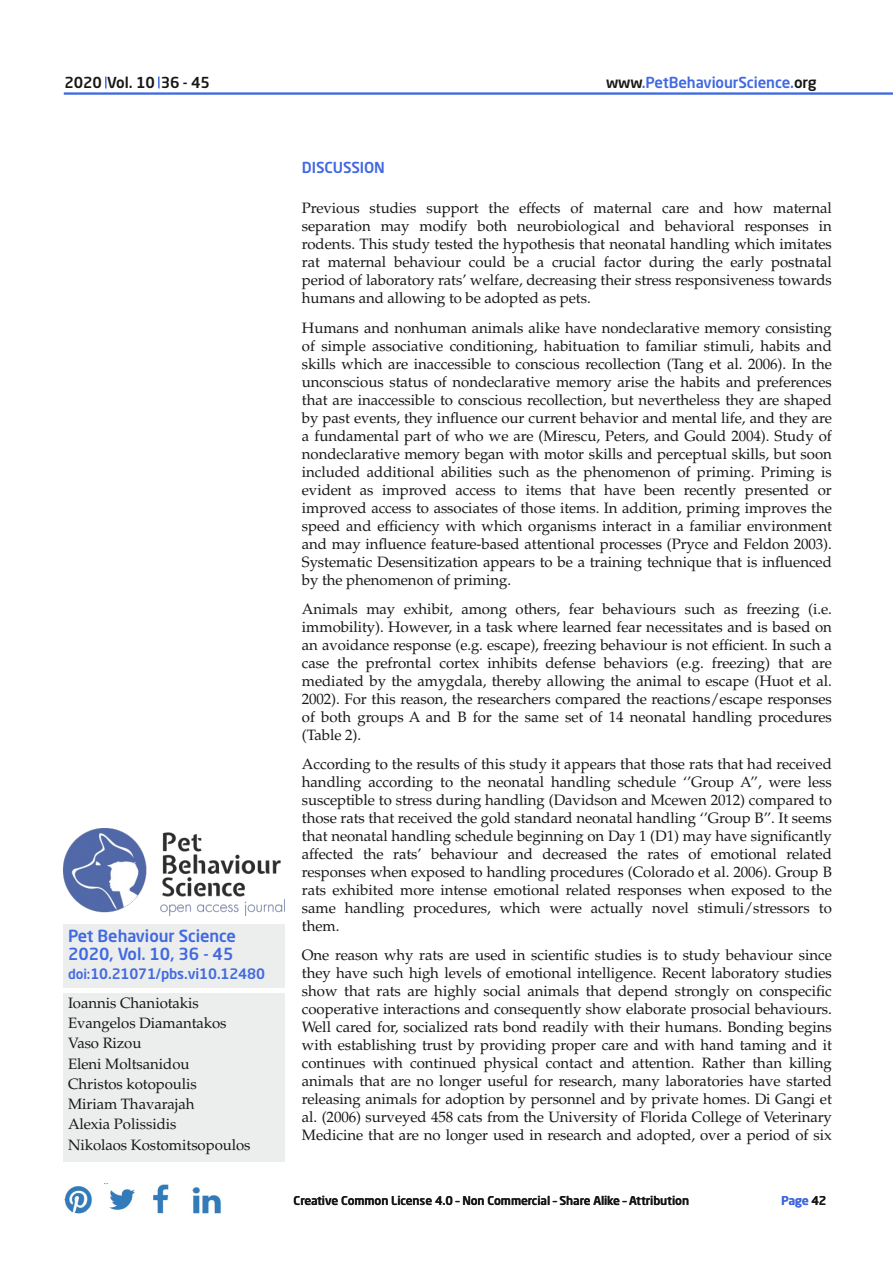
<style>
.page{position:relative;width:893px;height:1263px;background:#fff}
.page>*{position:absolute;margin:0;border:0;box-sizing:border-box;transform-origin:0 0}
.t1{font:500 16.5px/18.8px "Neo Sans Std";letter-spacing:-.005em;color:#4169e1}
.t2{font:15px/18px "Palatino LT Std";letter-spacing:-.005em;color:#181715;text-align:justify}
.t3{font:500 15px "Neo Sans Std";letter-spacing:-.01em;color:#4169e1}
.t4{font:500 15px "Neo Sans Std";letter-spacing:-.01em;color:#181715}
.t5{font:500 14.25px "Neo Sans Std";letter-spacing:-.01em;color:#4169e1}
.t6{font:500 12px "Neo Sans Std";letter-spacing:-.01em;color:#181715}
.t7{font:500 12px "Neo Sans Std";letter-spacing:-.02em;color:#4169e1}
.s1{font-size:13.5px}
.s2{color:#181715}
</style>
<div class="page">
<svg style="left:105px;top:77px;width:2px;height:11px"></svg>
<svg style="left:158px;top:77px;width:2px;height:11px"></svg>
<img style="left:64px;top:1186px;width:29px;height:28px">
<img style="left:105px;top:1183px;width:30px;height:27px">
<img style="left:153px;top:1184px;width:16px;height:30px">
<img style="left:192px;top:1187px;width:30px;height:27px">
<div style="left:64px;top:993px;width:221px;height:168px;background:#eceded"></div>
<img style="left:64px;top:828px;width:221px;height:87px">
<hr style="left:64px;top:92px;width:829px;height:3px;background:#4169e1">
<div style="left:64px;top:924px;width:221px;height:64px;background:#eceded"></div>
<p class="t4" style="left:65px;top:76px;width:147px">2020 Vol. 10 36 - 45</p>
<p class="t1" style="left:68px;top:928px;width:170px">Pet Behaviour Science<br>2020, Vol. 10, 36 - 45</p>
<p class="t5" style="left:68px;top:968px;width:198px"><span class="s1">doi:</span>10.21071/pbs.vi10.12480</p>
<p class="t2" style="left:68px;top:994px;width:184px;line-height:20.2px;text-align:left">Ioannis Chaniotakis<br>Evangelos Diamantakos<br>Vaso Rizou<br>Eleni Moltsanidou<br>Christos kotopoulis<br>Miriam Thavarajah<br>Alexia Polissidis<br>Nikolaos Kostomitsopoulos</p>
<p class="t3" style="left:606px;top:77px;width:212px"><span class="s2">www</span>.PetBehaviourScience.<span class="s2">org</span></p>
<p class="t3" style="left:302px;top:161px;width:84px">DISCUSSION</p>
<p class="t2" style="left:302px;top:201px;width:531px">Previous studies support the effects of maternal care and how maternal separation may modify both neurobiological and behavioral responses in rodents. This study tested the hypothesis that neonatal handling which imitates rat maternal behaviour could be a crucial factor during the early postnatal period of laboratory rats’ welfare, decreasing their stress responsiveness towards humans and allowing to be adopted as pets.</p>
<p class="t2" style="left:302px;top:320px;width:532px">Humans and nonhuman animals alike have nondeclarative memory consisting of simple associative conditioning, habituation to familiar stimuli, habits and skills which are inaccessible to conscious recollection (Tang et al. 2006). In the unconscious status of nondeclarative memory arise the habits and preferences that are inaccessible to conscious recollection, but nevertheless they are shaped by past events, they influence our current behavior and mental life, and they are a fundamental part of who we are (Mirescu, Peters, and Gould 2004). Study of nondeclarative memory began with motor skills and perceptual skills, but soon included additional abilities such as the phenomenon of priming. Priming is evident as improved access to items that have been recently presented or improved access to associates of those items. In addition, priming improves the speed and efficiency with which organisms interact in a familiar environment and may influence feature-based attentional processes (Pryce and Feldon 2003).<br>Systematic Desensitization appears to be a training technique that is influenced by the phenomenon of priming.</p>
<p class="t2" style="left:302px;top:601px;width:532px">Animals may exhibit, among others, fear behaviours such as freezing (i.e. immobility). However, in a task where learned fear necessitates and is based on an avoidance response (e.g. escape), freezing behaviour is not efficient. In such a case the prefrontal cortex inhibits defense behaviors (e.g. freezing) that are mediated by the amygdala, thereby allowing the animal to escape (Huot et al.<br>2002). For this reason, the researchers compared the reactions/escape responses of both groups A and B for the same set of 14 neonatal handling procedures (Table 2).</p>
<p class="t2" style="left:302px;top:757px;width:532px">According to the results of this study it appears that those rats that had received handling according to the neonatal handling schedule ‘’Group A’’, were less susceptible to stress during handling (Davidson and Mcewen 2012) compared to those rats that received the gold standard neonatal handling ‘’Group B’’. It seems that neonatal handling schedule beginning on Day 1 (D1) may have significantly affected the rats’ behaviour and decreased the rates of emotional related responses when exposed to handling procedures (Colorado et al. 2006). Group B rats exhibited more intense emotional related responses when exposed to the same handling procedures, which were actually novel stimuli/stressors to them.</p>
<p class="t2" style="left:302px;top:948px;width:532px">One reason why rats are used in scientific studies is to study behaviour since they have such high levels of emotional intelligence. Recent laboratory studies show that rats are highly social animals that depend strongly on conspecific cooperative interactions and consequently show elaborate prosocial behaviours.<br>Well cared for, socialized rats bond readily with their humans. Bonding begins with establishing trust by providing proper care and with hand taming and it continues with continued physical contact and attention. Rather than killing animals that are no longer useful for research, many laboratories have started releasing animals for adoption by personnel and by private homes. Di Gangi et al. (2006) surveyed 458 cats from the University of Florida College of Veterinary Medicine that are no longer used in research and adopted, over a period of six</p>
<p class="t6" style="left:294px;top:1196px;width:397px">Creative Common License 4.0 – Non Commercial – Share Alike – Attribution</p>
<p class="t7" style="left:781px;top:1196px;width:46px">Page <span class="s2">42</span></p>
</div>
